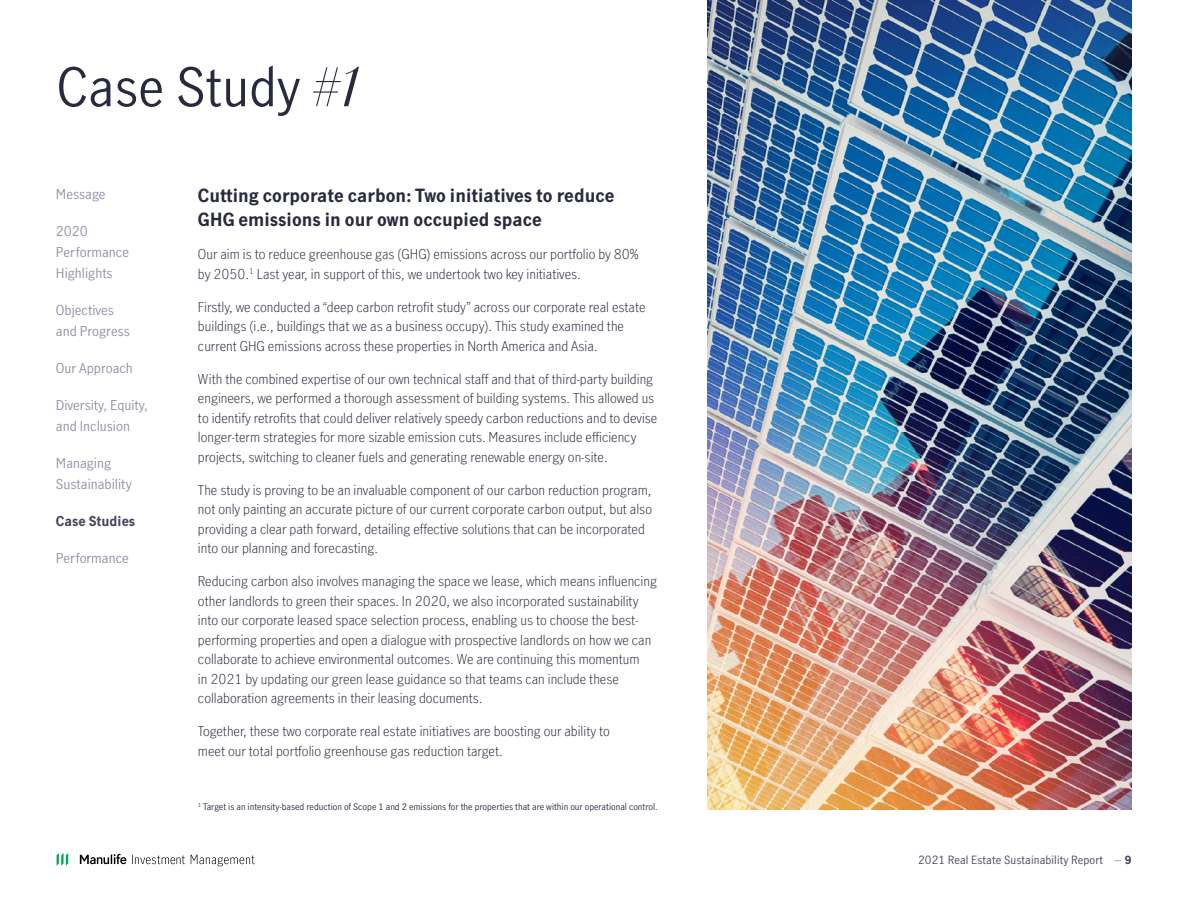
<style>
.page{position:relative;width:1188px;height:918px;background:#fff}
.page>*{position:absolute;margin:0;border:0;box-sizing:border-box;transform-origin:0 0}
.t1{font:52.5px "Manulife JH Sans Optimized";color:#282b3e}
.t2{font:700 18px/24px "Manulife JH Sans Optimized";color:#282b3e}
.body{font:300 13.5px/19.5px "Manulife JH Sans Optimized";color:#282b3e}
.t3{font:13.5px/21px "Manulife JH Sans Optimized";color:#8e90a2}
.t4{font:700 13.5px "Manulife JH Sans Optimized";color:#424559}
.t5{font:11.25px "Manulife JH Sans Optimized";letter-spacing:.01em;color:#424559}
.t6{font:9px "Manulife JH Sans Optimized";color:#282b3e}
.s1{font-family:"Manulife JH Serif Optimized";font-style:italic}
.s2{font-weight:700}
</style>
<div class="page">
<svg style="left:80px;top:854px;width:46px;height:10px"></svg>
<svg style="left:57px;top:853px;width:11px;height:13px"></svg>
<svg style="left:132px;top:855px;width:53px;height:9px"></svg>
<svg style="left:191px;top:855px;width:64px;height:11px"></svg>
<img style="left:707px;top:0;width:424px;height:810px">
<h1 class="t1" style="left:57px;top:51px;width:302px">Case Study <span class="s1">#1</span></h1>
<p class="t3" style="left:56px;top:183px;width:51px">Message</p>
<p class="t3" style="left:56px;top:220px;width:75px">2020<br>Performance<br>Highlights</p>
<p class="t3" style="left:56px;top:299px;width:76px">Objectives and Progress</p>
<p class="t3" style="left:56px;top:357px;width:79px">Our Approach</p>
<p class="t3" style="left:56px;top:394px;width:93px">Diversity, Equity, and Inclusion</p>
<p class="t3" style="left:56px;top:452px;width:77px">Managing<br>Sustainability</p>
<p class="t4" style="left:56px;top:512px;width:81px">Case Studies</p>
<p class="t3" style="left:56px;top:547px;width:75px">Performance</p>
<h2 class="t2" style="left:198px;top:183px;width:418px">Cutting corporate carbon: Two initiatives to reduce<br>GHG emissions in our own occupied space</h2>
<p class="body" style="left:198px;top:244px;width:442px">Our aim is to reduce greenhouse gas (GHG) emissions across our portfolio by 80% by 2050.<sup>1</sup> Last year, in support of this, we undertook two key initiatives.</p>
<p class="body" style="left:198px;top:297px;width:449px">Firstly, we conducted a “deep carbon retrofit study” across our corporate real estate buildings (i.e., buildings that we as a business occupy). This study examined the current GHG emissions across these properties in North America and Asia.</p>
<p class="body" style="left:198px;top:369px;width:461px">With the combined expertise of our own technical staff and that of third-party building engineers, we performed a thorough assessment of building systems. This allowed us to identify retrofits that could deliver relatively speedy carbon reductions and to devise longer-term strategies for more sizable emission cuts. Measures include efficiency projects, switching to cleaner fuels and generating renewable energy on-site.</p>
<p class="body" style="left:198px;top:480px;width:456px">The study is proving to be an invaluable component of our carbon reduction program, not only painting an accurate picture of our current corporate carbon output, but also providing a clear path forward, detailing effective solutions that can be incorporated into our planning and forecasting.</p>
<p class="body" style="left:198px;top:571px;width:461px">Reducing carbon also involves managing the space we lease, which means influencing other landlords to green their spaces. In 2020, we also incorporated sustainability into our corporate leased space selection process, enabling us to choose the best&shy;performing properties and open a dialogue with prospective landlords on how we can collaborate to achieve environmental outcomes. We are continuing this momentum<br>in 2021 by updating our green lease guidance so that teams can include these collaboration agreements in their leasing documents.</p>
<p class="body" style="left:198px;top:721px;width:413px">Together, these two corporate real estate initiatives are boosting our ability to meet our total portfolio greenhouse gas reduction target.</p>
<p class="t6" style="left:198px;top:801px;width:461px"><sup>1</sup> Target is an intensity-based reduction of Scope 1 and 2 emissions for the properties that are within our operational control.</p>
<p class="t5" style="left:918px;top:852px;width:215px">2021 Real Estate Sustainability Report <span class="s1">–</span> <span class="s2">9</span></p>
</div>
